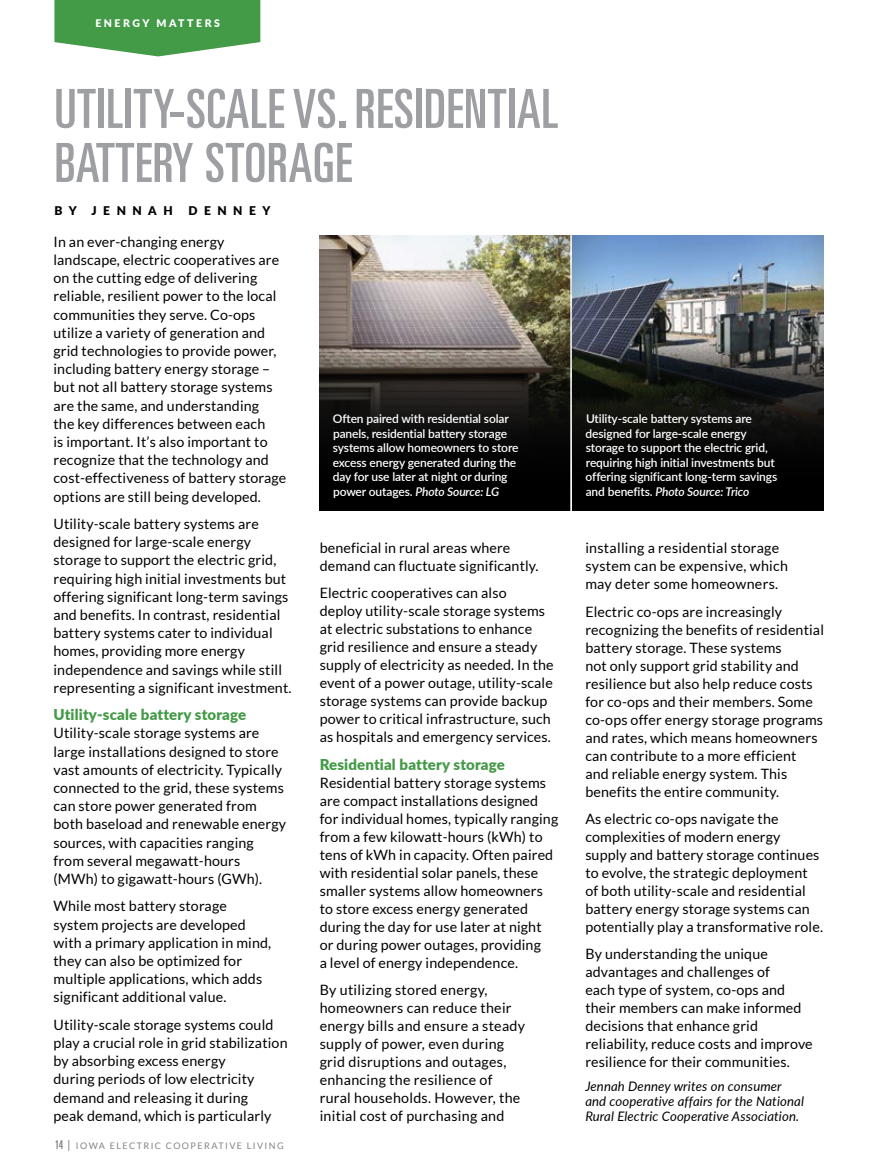
<style>
.page{position:relative;width:878px;height:1175px;background:#fff}
.page>*{position:absolute;margin:0;border:0;box-sizing:border-box;transform-origin:0 0}
.t1{font:ultra-condensed 54px/54px "Univers";letter-spacing:.01em;color:#9d9fa2}
.t2{font:900 15px "Lato";letter-spacing:.01em;color:#439a47}
.t3{font:14.25px/18px "Lato";letter-spacing:.01em;color:#000}
.t4{font:italic 13.2px/14.9px "Lato";letter-spacing:.01em;color:#000}
.t5{font:600 12px/14.4px "Lato";letter-spacing:-.01em;color:#fff}
.t6{font:900 12px "Lato";letter-spacing:.54em;color:#000}
.t7{font:900 10.5px "Lato";letter-spacing:.24em;color:#fff}
.t8{font:9px "Lato";letter-spacing:.16em;color:#808285}
.s1{font-style:italic}
.s2{font-family:"Univers";font-stretch:ultra-condensed;font-size:12px}
.s3{font-size:12px}
</style>
<div class="page">
<svg style="left:54px;top:0;width:206px;height:56px;background:#5aa65d"></svg>
<div style="left:571px;top:232px;width:255px;height:279px;background:#000;opacity:.25"></div>
<div style="left:318px;top:232px;width:255px;height:279px;background:#000;opacity:.25"></div>
<svg style="left:572px;top:333px;width:252px;height:178px;background:#181918"></svg>
<svg style="left:319px;top:337px;width:251px;height:174px;background:#211e1c"></svg>
<hr style="left:570px;top:225px;width:2px;height:297px;background:#fff">
<p class="t7" style="left:95px;top:15px;width:126px">ENERGY MATTERS</p>
<h1 class="t1" style="left:54px;top:81px;width:505px">UTILITY-SCALE VS. RESIDENTIAL<br>BATTERY STORAGE</h1>
<p class="t6" style="left:54px;top:201px;width:120px">BY JENNAH</p>
<p class="t6" style="left:188px;top:201px;width:83px">DENNEY</p>
<p class="t3" style="left:53px;top:232px;width:234px">In an ever-changing energy landscape, electric cooperatives are on the cutting edge of delivering reliable, resilient power to the local communities they serve. Co-ops utilize a variety of generation and grid technologies to provide power, including battery energy storage – but not all battery storage systems are the same, and understanding<br>the key differences between each<br>is important. It’s also important to recognize that the technology and cost-effectiveness of battery storage options are still being developed.</p>
<p class="t3" style="left:53px;top:514px;width:239px">Utility-scale battery systems are designed for large-scale energy storage to support the electric grid, requiring high initial investments but offering significant long-term savings and benefits. In contrast, residential battery systems cater to individual homes, providing more energy independence and savings while still representing a significant investment.</p>
<p class="t2" style="left:53px;top:703px;width:194px">Utility-scale battery storage</p>
<p class="t3" style="left:53px;top:724px;width:234px">Utility-scale storage systems are large installations designed to store vast amounts of electricity. Typically connected to the grid, these systems can store power generated from both baseload and renewable energy sources, with capacities ranging from several megawatt-hours (MWh) to gigawatt-hours (GWh).</p>
<p class="t3" style="left:53px;top:897px;width:219px">While most battery storage system projects are developed with a primary application in mind, they can also be optimized for multiple applications, which adds significant additional value.</p>
<p class="t3" style="left:53px;top:1015px;width:235px">Utility-scale storage systems could play a crucial role in grid stabilization by absorbing excess energy<br>during periods of low electricity demand and releasing it during<br>peak demand, which is particularly</p>
<p class="t5" style="left:333px;top:411px;width:187px">Often paired with residential solar panels, residential battery storage systems allow homeowners to store excess energy generated during the day for use later at night or during power outages. <span class="s1">Photo Source: LG</span></p>
<p class="t3" style="left:319px;top:539px;width:220px">beneficial in rural areas where demand can fluctuate significantly.</p>
<p class="t3" style="left:319px;top:584px;width:235px">Electric cooperatives can also<br>deploy utility-scale storage systems at electric substations to enhance grid resilience and ensure a steady supply of electricity as needed. In the event of a power outage, utility-scale storage systems can provide backup power to critical infrastructure, such as hospitals and emergency services.</p>
<p class="t2" style="left:320px;top:753px;width:187px">Residential battery storage</p>
<p class="t3" style="left:319px;top:773px;width:240px">Residential battery storage systems are compact installations designed for individual homes, typically ranging from a few kilowatt-hours (kWh) to tens of kWh in capacity. Often paired with residential solar panels, these smaller systems allow homeowners to store excess energy generated during the day for use later at night or during power outages, providing<br>a level of energy independence.</p>
<p class="t3" style="left:319px;top:980px;width:207px">By utilizing stored energy, homeowners can reduce their energy bills and ensure a steady supply of power, even during grid disruptions and outages, enhancing the resilience of rural households. However, the initial cost of purchasing and</p>
<p class="t8" style="left:55px;top:1141px;width:231px"><span class="s2">14</span> <span class="s3">|</span> IOWA ELECTRIC COOPERATIVE LIVING</p>
<p class="t5" style="left:585px;top:411px;width:193px">Utility-scale battery systems are designed for large-scale energy storage to support the electric grid, requiring high initial investments but offering significant long-term savings and benefits. <span class="s1">Photo Source: Trico</span></p>
<p class="t3" style="left:585px;top:539px;width:204px">installing a residential storage system can be expensive, which may deter some homeowners.</p>
<p class="t3" style="left:585px;top:602px;width:240px">Electric co-ops are increasingly recognizing the benefits of residential battery storage. These systems<br>not only support grid stability and resilience but also help reduce costs for co-ops and their members. Some co-ops offer energy storage programs and rates, which means homeowners can contribute to a more efficient<br>and reliable energy system. This benefits the entire community.</p>
<p class="t3" style="left:585px;top:809px;width:239px">As electric co-ops navigate the complexities of modern energy supply and battery storage continues to evolve, the strategic deployment of both utility-scale and residential battery energy storage systems can potentially play a transformative role.</p>
<p class="t3" style="left:585px;top:944px;width:229px">By understanding the unique advantages and challenges of<br>each type of system, co-ops and their members can make informed decisions that enhance grid reliability, reduce costs and improve resilience for their communities.</p>
<p class="t4" style="left:585px;top:1078px;width:220px">Jennah Denney writes on consumer and cooperative affairs for the National<br>Rural Electric Cooperative Association.</p>
</div>
